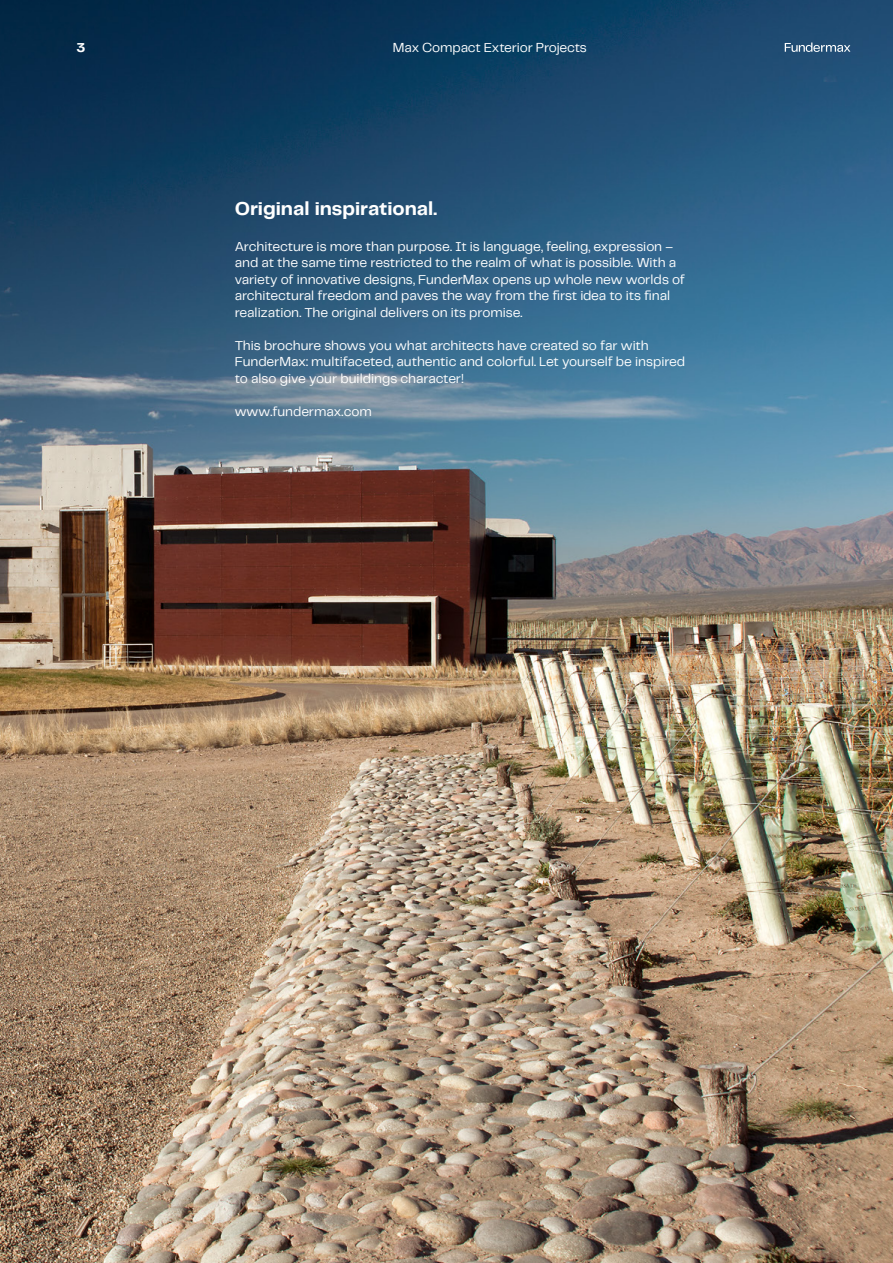
<style>
.page{position:relative;width:893px;height:1263px;background:#fff}
.page>*{position:absolute;margin:0;border:0;box-sizing:border-box;transform-origin:0 0}
.t1{font:700 19.5px "Telegraf";color:#fff}
.t2{font:13.5px/16.5px "Telegraf";letter-spacing:-.005em;color:#fff}
.t3{font:700 13.5px "Telegraf";color:#fff}
</style>
<div class="page">
<img style="left:0;top:0;width:893px;height:1263px">
<svg style="left:785px;top:43px;width:65px;height:9px"></svg>
<p class="t3" style="left:77px;top:38px;width:10px">3</p>
<p class="t2" style="left:393px;top:39px;width:195px">Max Compact Exterior Projects</p>
<h1 class="t1" style="left:235px;top:195px;width:204px">Original inspirational.</h1>
<p class="t2" style="left:235px;top:237px;width:452px">Architecture is more than purpose. It is language, feeling, expression – and at the same time restricted to the realm of what is possible. With a variety of innovative designs, FunderMax opens up whole new worlds of architectural freedom and paves the way from the first idea to its final realization. The original delivers on its promise.</p>
<p class="t2" style="left:235px;top:336px;width:452px">This brochure shows you what architects have created so far with<br>FunderMax: multifaceted, authentic and colorful. Let yourself be inspired to also give your buildings character!</p>
<p class="t2" style="left:235px;top:402px;width:138px">www.fundermax.com</p>
</div>
